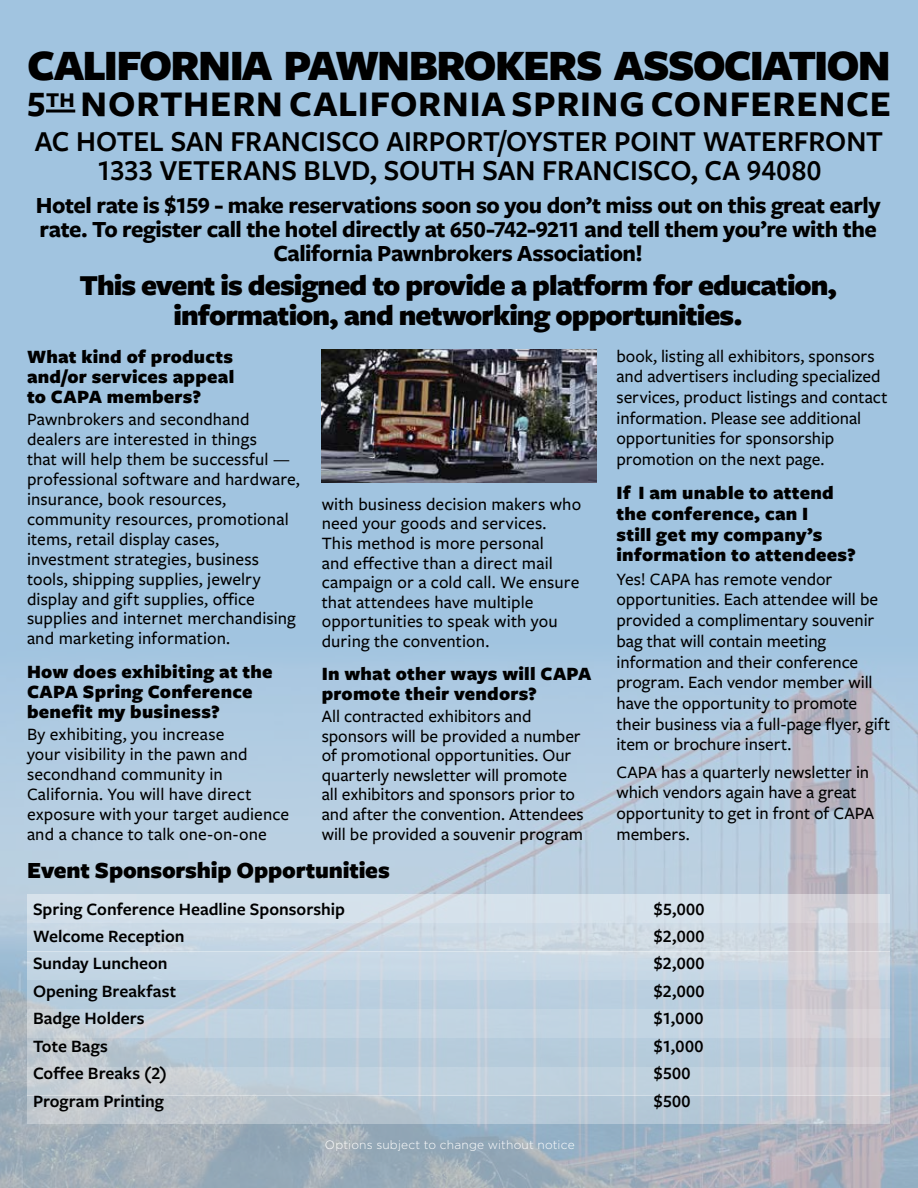
<style>
.page{position:relative;width:918px;height:1188px;background:#a1c4e0}
.page>*{position:absolute;margin:0;border:0;box-sizing:border-box;transform-origin:0 0}
.t1{font:900 45px "Freight Sans LF Pro";letter-spacing:-.04em;color:#000}
.t2{font:700 37.5px "Freight Sans LF Pro";letter-spacing:.02em;color:#000}
.t3{font:600 30px/28.5px "Freight Sans LF Pro";color:#000;text-align:center}
.t4{font:900 30px/30px "Freight Sans LF Pro";letter-spacing:-.03em;color:#000;text-align:center}
.t5{font:700 24px/24px "Freight Sans LF Pro";letter-spacing:-.02em;color:#000;text-align:center}
.t6{font:900 24px "Freight Sans LF Pro";letter-spacing:-.01em;color:#000}
.t7{font:900 19.5px/20px "Freight Sans LF Pro";letter-spacing:.01em;color:#000}
.t8{font:500 18px/20px "Freight Sans LF Pro";color:#000}
.t9{font:600 18px "Freight Sans LF Pro";color:#000}
.t10{font:300 12px "Gotham";letter-spacing:.01em;color:#fff}
</style>
<div class="page">
<img style="left:0;top:669px;width:918px;height:519px">
<svg style="left:27px;top:894px;width:863px;height:29px;background:#d4dfe8"></svg>
<svg style="left:27px;top:923px;width:863px;height:29px;background:#ccd7e2"></svg>
<div style="left:27px;top:952px;width:863px;height:28px;background:linear-gradient(to right,#c4d8e7,#cfd7e1)"></div>
<svg style="left:27px;top:980px;width:863px;height:29px;background:#bccddc"></svg>
<svg style="left:27px;top:1009px;width:863px;height:29px;background:#c4d2df"></svg>
<svg style="left:27px;top:1038px;width:863px;height:29px;background:#bacad7"></svg>
<svg style="left:27px;top:1067px;width:863px;height:29px;background:#c4d1db"></svg>
<svg style="left:27px;top:1096px;width:863px;height:28px;background:#bac6d1"></svg>
<hr style="left:46px;top:110px;width:29px;height:3px;background:#000">
<img style="left:322px;top:350px;width:274px;height:133px">
<h1 class="t1" style="left:27px;top:34px;width:865px">CALIFORNIA PAWNBROKERS ASSOCIATION</h1>
<h2 class="t2" style="left:27px;top:78px;width:865px">5<sup>TH</sup> NORTHERN CALIFORNIA SPRING CONFERENCE</h2>
<h3 class="t3" style="left:35px;top:126px;width:850px">AC HOTEL SAN FRANCISCO AIRPORT/OYSTER POINT WATERFRONT<br>1333 VETERANS BLVD, SOUTH SAN FRANCISCO, CA 94080</h3>
<h3 class="t5" style="left:36px;top:193px;width:846px">Hotel rate is $159 - make reservations soon so you don’t miss out on this great early rate. To register call the hotel directly at 650-742-9211 and tell them you’re with the<br>California Pawnbrokers Association!</h3>
<h3 class="t4" style="left:79px;top:269px;width:759px">This event is designed to provide a platform for education, information, and networking opportunities.</h3>
<p class="t7" style="left:27px;top:346px;width:209px;text-align:justify">What kind of products and/or services appeal to CAPA members?</p>
<p class="t8" style="left:27px;top:409px;width:274px">Pawnbrokers and secondhand dealers are interested in things<br>that will help them be successful — professional software and hardware, insurance, book resources, community resources, promotional items, retail display cases, investment strategies, business tools, shipping supplies, jewelry display and gift supplies, office supplies and internet merchandising and marketing information.</p>
<p class="t7" style="left:27px;top:661px;width:247px">How does exhibiting at the<br>CAPA Spring Conference benefit my business?</p>
<p class="t8" style="left:27px;top:724px;width:264px">By exhibiting, you increase<br>your visibility in the pawn and secondhand community in<br>California. You will have direct exposure with your target audience and a chance to talk one-on-one</p>
<p class="t8" style="left:322px;top:493px;width:261px">with business decision makers who need your goods and services.<br>This method is more personal<br>and effective than a direct mail campaign or a cold call. We ensure that attendees have multiple opportunities to speak with you during the convention.</p>
<p class="t7" style="left:322px;top:663px;width:271px">In what other ways will CAPA promote their vendors?</p>
<p class="t8" style="left:322px;top:706px;width:263px">All contracted exhibitors and sponsors will be provided a number of promotional opportunities. Our quarterly newsletter will promote all exhibitors and sponsors prior to and after the convention. Attendees will be provided a souvenir program</p>
<h3 class="t6" style="left:27px;top:854px;width:364px">Event Sponsorship Opportunities</h3>
<p class="t8" style="left:616px;top:345px;width:272px;line-height:20.7px">book, listing all exhibitors, sponsors and advertisers including specialized services, product listings and contact information. Please see additional opportunities for sponsorship promotion on the next page.</p>
<p class="t7" style="left:616px;top:482px;width:241px;line-height:20.7px">If I am unable to attend the conference, can I<br>still get my company’s information to attendees?</p>
<p class="t8" style="left:616px;top:568px;width:275px;line-height:20.7px">Yes! CAPA has remote vendor opportunities. Each attendee will be provided a complimentary souvenir bag that will contain meeting information and their conference program. Each vendor member will have the opportunity to promote their business via a full-page flyer, gift item or brochure insert.</p>
<p class="t8" style="left:616px;top:761px;width:259px;line-height:20.7px">CAPA has a quarterly newsletter in which vendors again have a great opportunity to get in front of CAPA members.</p>
<p class="t9" style="left:33px;top:896px;width:313px">Spring Conference Headline Sponsorship</p>
<p class="t9" style="left:654px;top:896px;width:52px">$5,000</p>
<p class="t9" style="left:33px;top:924px;width:153px">Welcome Reception</p>
<p class="t9" style="left:654px;top:924px;width:52px">$2,000</p>
<p class="t9" style="left:33px;top:951px;width:136px">Sunday Luncheon</p>
<p class="t9" style="left:654px;top:951px;width:52px">$2,000</p>
<p class="t9" style="left:33px;top:979px;width:145px">Opening Breakfast</p>
<p class="t9" style="left:654px;top:979px;width:52px">$2,000</p>
<p class="t9" style="left:33px;top:1006px;width:113px">Badge Holders</p>
<p class="t9" style="left:654px;top:1006px;width:51px">$1,000</p>
<p class="t9" style="left:33px;top:1034px;width:76px">Tote Bags</p>
<p class="t9" style="left:654px;top:1034px;width:51px">$1,000</p>
<p class="t9" style="left:33px;top:1061px;width:136px">Coffee Breaks (2)</p>
<p class="t9" style="left:654px;top:1061px;width:38px">$500</p>
<p class="t9" style="left:33px;top:1089px;width:132px">Program Printing</p>
<p class="t9" style="left:654px;top:1089px;width:38px">$500</p>
<p class="t10" style="left:325px;top:1137px;width:251px">Options subject to change without notice</p>
</div>
